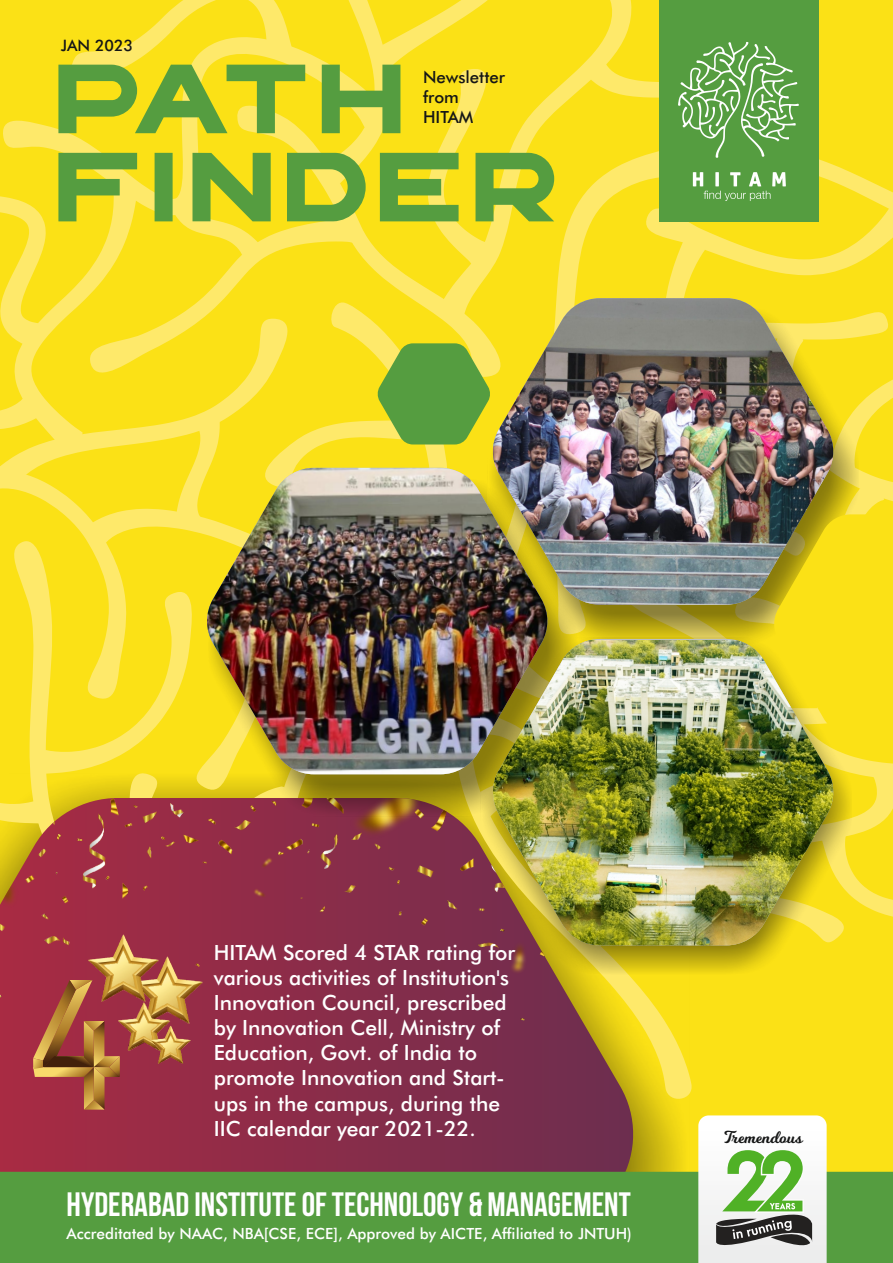
<style>
.page{position:relative;width:893px;height:1263px;background:#fbe116}
.page>*{position:absolute;margin:0;border:0;box-sizing:border-box;transform-origin:0 0}
.t1{font:700 33.75px "Bebas Neue";color:#fff}
.t2{font:500 21px/25.2px "Futura BT";color:#fff}
.t3{font:16.95px "Milkshake";color:#151616}
.t4{font:500 16.8px/20.1px "Futura BT";color:#151616}
.t5{font:500 15.75px "Futura BT";color:#151616}
.t6{font:500 15.45px "Futura BT";color:#fff}
</style>
<div class="page">
<svg style="left:637px;top:984px;width:55px;height:121px"></svg>
<svg style="left:0;top:974px;width:637px;height:198px"></svg>
<img style="left:0;top:953px;width:570px;height:100px">
<div style="left:481px;top:637px;width:371px;height:337px;background:#151616;opacity:.49"></div>
<div style="left:0;top:1172px;width:893px;height:91px;background:#559d40"></div>
<img style="left:0;top:0;width:893px;height:953px">
<svg style="left:698px;top:1115px;width:129px;height:148px"></svg>
<svg style="left:33px;top:980px;width:87px;height:129px"></svg>
<img style="left:160px;top:954px;width:44px;height:75px">
<img style="left:160px;top:956px;width:42px;height:68px">
<img style="left:88px;top:932px;width:72px;height:75px">
<img style="left:87px;top:934px;width:71px;height:68px">
<img style="left:118px;top:1000px;width:53px;height:55px">
<img style="left:118px;top:1002px;width:51px;height:49px">
<img style="left:151px;top:1024px;width:40px;height:43px">
<img style="left:150px;top:1026px;width:40px;height:38px">
<p class="t5" style="left:61px;top:39px;width:74px">JAN 2023</p>
<p class="t4" style="left:423px;top:68px;width:83px">Newsletter from<br>HITAM</p>
<p class="t2" style="left:214px;top:941px;width:303px">HITAM Scored 4 STAR rating for various activities of Institution's<br>Innovation Council, prescribed by Innovation Cell, Ministry of<br>Education, Govt. of India to promote Innovation and Start&shy;ups in the campus, during the<br>IIC calendar year 2021-22.</p>
<h1 class="t1" style="left:67px;top:1191px;width:566px">HYDERABAD INSTITUTE OF TECHNOLOGY &amp; MANAGEMENT</h1>
<p class="t6" style="left:67px;top:1227px;width:567px">Accreditated by NAAC, NBA[CSE, ECE], Approved by AICTE, Affiliated to JNTUH)</p>
<p class="t3" style="left:724px;top:1125px;width:80px">Tremendous</p>
</div>
